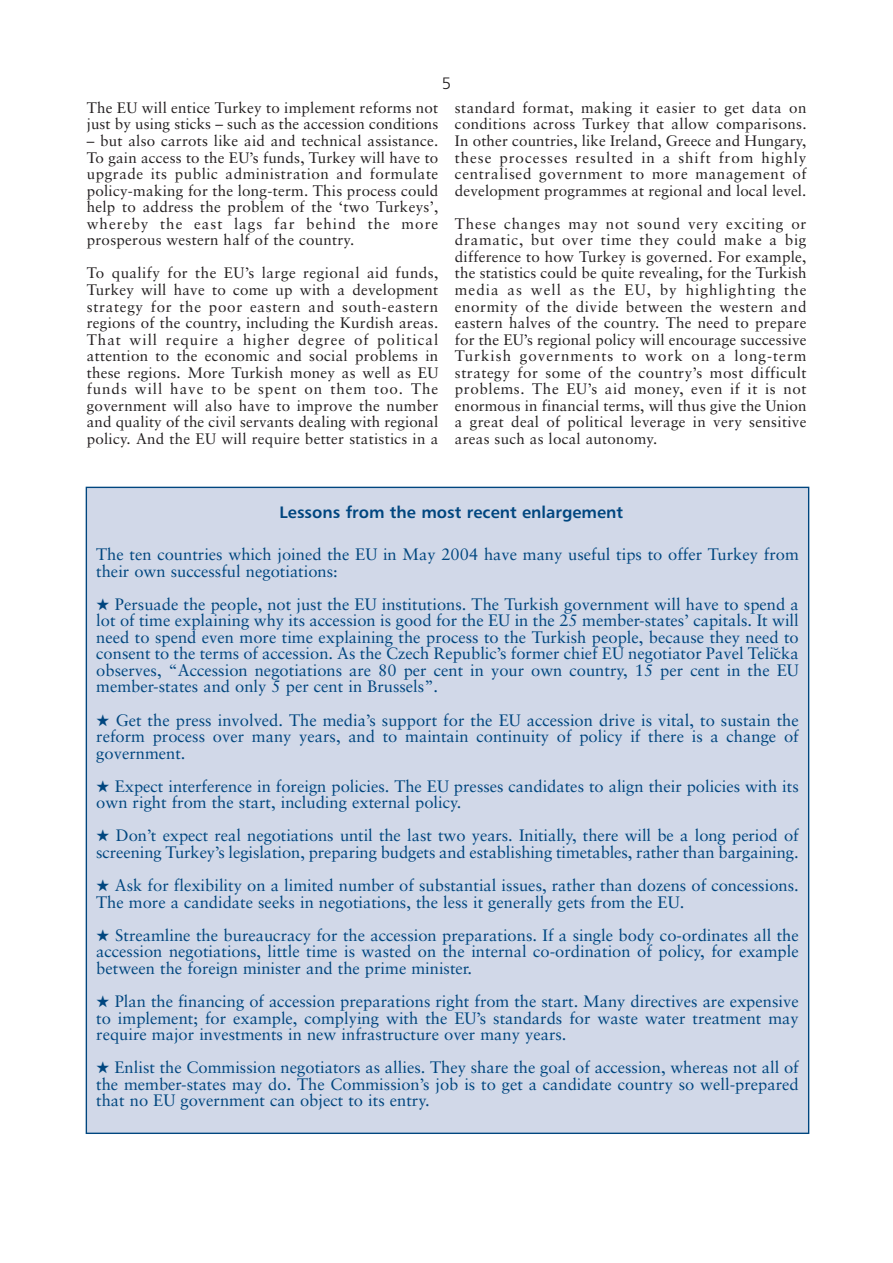
<style>
.page{position:relative;width:893px;height:1263px;background:#fff}
.page>*{position:absolute;margin:0;border:0;box-sizing:border-box;transform-origin:0 0}
.t1{font:16.5px/16.5px "Sabon";color:#00467f;text-align:justify}
.t2{font:16.5px "Humanist 777 BT Bold B";color:#00467f}
.t3{font:16.5px "Humanist 777 BT Light B";color:#231f20}
.t4{font:15.15px/16.5px "Sabon";letter-spacing:.015em;color:#231f20;text-align:justify}
</style>
<div class="page">
<div style="left:86px;top:487px;width:722px;height:646px;background:#d1d8e8"></div>
<p class="t3" style="left:442px;top:76px;width:11px">5</p>
<p class="t4" style="left:87px;top:101px;width:353px">The EU will entice Turkey to implement reforms not just by using sticks – such as the accession conditions</p>
<p class="t4" style="left:87px;top:134px;width:353px">– but also carrots like aid and technical assistance.<br>To gain access to the EU’s funds, Turkey will have to upgrade its public administration and formulate policy-making for the long-term. This process could help to address the problem of the ‘two Turkeys’, whereby the east lags far behind the more prosperous western half of the country.</p>
<p class="t4" style="left:87px;top:266px;width:353px">To qualify for the EU’s large regional aid funds, Turkey will have to come up with a development strategy for the poor eastern and south-eastern regions of the country, including the Kurdish areas.<br>That will require a higher degree of political attention to the economic and social problems in these regions. More Turkish money as well as EU funds will have to be spent on them too. The government will also have to improve the number and quality of the civil servants dealing with regional policy. And the EU will require better statistics in a</p>
<p class="t4" style="left:455px;top:101px;width:353px">standard format, making it easier to get data on conditions across Turkey that allow comparisons.<br>In other countries, like Ireland, Greece and Hungary, these processes resulted in a shift from highly centralised government to more management of development programmes at regional and local level.</p>
<p class="t4" style="left:455px;top:217px;width:353px">These changes may not sound very exciting or dramatic, but over time they could make a big difference to how Turkey is governed. For example, the statistics could be quite revealing, for the Turkish media as well as the EU, by highlighting the enormity of the divide between the western and eastern halves of the country. The need to prepare for the EU’s regional policy will encourage successive Turkish governments to work on a long-term strategy for some of the country’s most difficult problems. The EU’s aid money, even if it is not enormous in financial terms, will thus give the Union a great deal of political leverage in very sensitive areas such as local autonomy.</p>
<p class="t2" style="left:279px;top:506px;width:345px">Lessons from the most recent enlargement</p>
<p class="t1" style="left:96px;top:547px;width:704px">The ten countries which joined the EU in May 2004 have many useful tips to offer Turkey from their own successful negotiations:</p>
<p class="t1" style="left:96px;top:597px;width:704px">★ Persuade the people, not just the EU institutions. The Turkish government will have to spend a lot of time explaining why its accession is good for the EU in the 25 member-states’ capitals. It will need to spend even more time explaining the process to the Turkish people, because they need to consent to the terms of accession. As the Czech Republic’s former chief EU negotiator Pavel Teli˘cka observes, “Accession negotiations are 80 per cent in your own country, 15 per cent in the EU member-states and only 5 per cent in Brussels”.</p>
<p class="t1" style="left:96px;top:713px;width:704px">★ Get the press involved. The media’s support for the EU accession drive is vital, to sustain the reform process over many years, and to maintain continuity of policy if there is a change of government.</p>
<p class="t1" style="left:96px;top:779px;width:704px">★ Expect interference in foreign policies. The EU presses candidates to align their policies with its own right from the start, including external policy.</p>
<p class="t1" style="left:96px;top:829px;width:704px">★ Don’t expect real negotiations until the last two years. Initially, there will be a long period of screening Turkey’s legislation, preparing budgets and establishing timetables, rather than bargaining.</p>
<p class="t1" style="left:96px;top:879px;width:704px">★ Ask for flexibility on a limited number of substantial issues, rather than dozens of concessions.<br>The more a candidate seeks in negotiations, the less it generally gets from the EU.</p>
<p class="t1" style="left:96px;top:928px;width:704px">★ Streamline the bureaucracy for the accession preparations. If a single body co-ordinates all the accession negotiations, little time is wasted on the internal co-ordination of policy, for example between the foreign minister and the prime minister.</p>
<p class="t1" style="left:96px;top:994px;width:704px">★ Plan the financing of accession preparations right from the start. Many directives are expensive to implement; for example, complying with the EU’s standards for waste water treatment may require major investments in new infrastructure over many years.</p>
<p class="t1" style="left:96px;top:1061px;width:704px">★ Enlist the Commission negotiators as allies. They share the goal of accession, whereas not all of the member-states may do. The Commission’s job is to get a candidate country so well-prepared that no EU government can object to its entry.</p>
</div>
